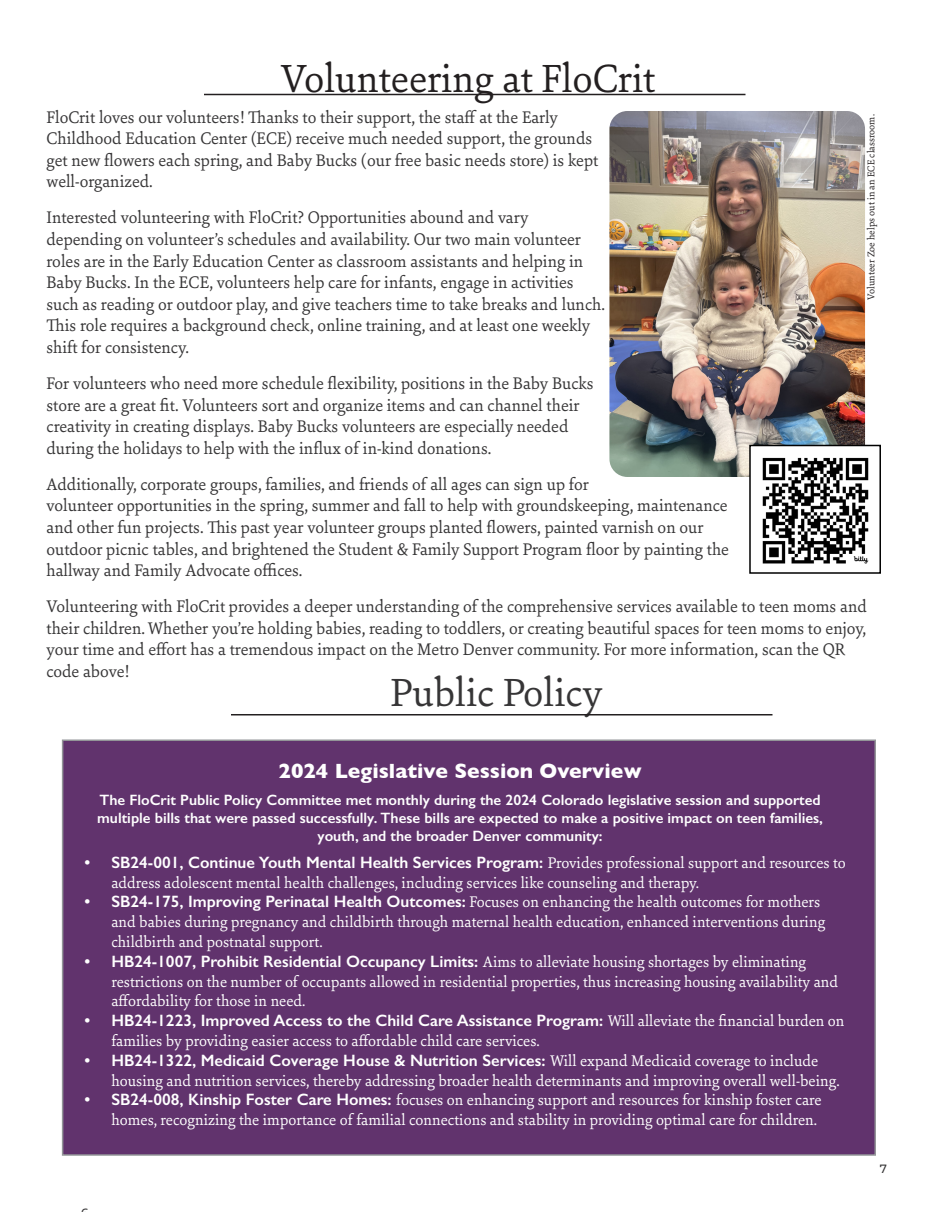
<style>
.page{position:relative;width:942px;height:1212px;background:#fff}
.page>*{position:absolute;margin:0;border:0;box-sizing:border-box;transform-origin:0 0}
.Left_Justify{font:42px "Sina Nova";color:#231f20}
.Left_Justify-2{font:42px "Sina Nova";color:#363536}
.Center{font:700 21px "Gill Sans";color:#fff}
.Center-2{font:18px/21.6px "Sina Nova";color:#363536}
.t1{font:16.5px/19.8px "Sina Nova";color:#fff}
.Center-3{font:600 15px/18px "Gill Sans";color:#fff;text-align:center}
.Center-4{font:500 12px "Montserrat";color:#363536}
.Center-5{font:10.5px "Sina Nova";color:#231f20}
.s1{font-family:"Gill Sans";font-weight:600}
</style>
<div class="page">
<hr style="left:204px;top:94px;width:542px;height:1px;background:#231f20">
<hr style="left:231px;top:714px;width:541px;height:1px;background:#231f20">
<div style="left:62px;top:740px;width:814px;height:416px;background:#61336d;border:2px solid #939598"></div>
<img style="left:609px;top:111px;width:256px;height:366px">
<img style="left:752px;top:448px;width:117px;height:116px">
<div style="left:749px;top:445px;width:132px;height:129px;border:2px solid #000"></div>
<p class="Left_Justify" style="left:281px;top:50px;width:376px">Volunteering at FloCrit</p>
<p class="Center-2" style="left:46px;top:105px;width:553px">FloCrit loves our volunteers! Thanks to their support, the staff at the Early Childhood Education Center (ECE) receive much needed support, the grounds get new flowers each spring, and Baby Bucks (our free basic needs store) is kept well-organized.</p>
<p class="Center-2" style="left:46px;top:206px;width:560px">Interested volunteering with FloCrit? Opportunities abound and vary depending on volunteer’s schedules and availability. Our two main volunteer roles are in the Early Education Center as classroom assistants and helping in Baby Bucks. In the ECE, volunteers help care for infants, engage in activities such as reading or outdoor play, and give teachers time to take breaks and lunch.<br>This role requires a background check, online training, and at least one weekly shift for consistency.</p>
<p class="Center-2" style="left:46px;top:372px;width:549px">For volunteers who need more schedule flexibility, positions in the Baby Bucks store are a great fit. Volunteers sort and organize items and can channel their creativity in creating displays. Baby Bucks volunteers are especially needed during the holidays to help with the influx of in-kind donations.</p>
<p class="Center-2" style="left:46px;top:473px;width:684px">Additionally, corporate groups, families, and friends of all ages can sign up for<br>volunteer opportunities in the spring, summer and fall to help with groundskeeping, maintenance and other fun projects. This past year volunteer groups planted flowers, painted varnish on our outdoor picnic tables, and brightened the Student &amp; Family Support Program floor by painting the hallway and Family Advocate offices.</p>
<p class="Center-2" style="left:46px;top:595px;width:822px">Volunteering with FloCrit provides a deeper understanding of the comprehensive services available to teen moms and their children. Whether you’re holding babies, reading to toddlers, or creating beautiful spaces for teen moms to enjoy, your time and effort has a tremendous impact on the Metro Denver community. For more information, scan the QR code above!</p>
<p class="Center-5" style="left:864px;top:300px;width:187px;rotate:-90deg">Volunteer Zoe helps out in an ECE classroom.</p>
<p class="Left_Justify-2" style="left:391px;top:664px;width:214px">Public Policy</p>
<p class="Center" style="left:279px;top:754px;width:365px">2024 Legislative Session Overview</p>
<p class="Center-3" style="left:97px;top:791px;width:727px">The FloCrit Public Policy Committee met monthly during the 2024 Colorado legislative session and supported multiple bills that were passed successfully. These bills are expected to make a positive impact on teen families, youth, and the broader Denver community:</p>
<p class="t1" style="left:111px;top:852px;width:736px;text-indent:-27px"><span class="s1">• SB24-001, Continue Youth Mental Health Services Program:</span> Provides professional support and resources to address adolescent mental health challenges, including services like counseling and therapy.</p>
<p class="t1" style="left:111px;top:892px;width:715px;text-indent:-27px"><span class="s1">• SB24-175, Improving Perinatal Health Outcomes:</span> Focuses on enhancing the health outcomes for mothers and babies during pregnancy and childbirth through maternal health education, enhanced interventions during childbirth and postnatal support.</p>
<p class="t1" style="left:111px;top:951px;width:728px;text-indent:-27px"><span class="s1">• HB24-1007, Prohibit Residential Occupancy Limits:</span> Aims to alleviate housing shortages by eliminating restrictions on the number of occupants allowed in residential properties, thus increasing housing availability and affordability for those in need.</p>
<p class="t1" style="left:111px;top:1010px;width:735px;text-indent:-27px"><span class="s1">• HB24-1223, Improved Access to the Child Care Assistance Program:</span> Will alleviate the financial burden on families by providing easier access to affordable child care services.</p>
<p class="t1" style="left:111px;top:1050px;width:730px;text-indent:-27px"><span class="s1">• HB24-1322, Medicaid Coverage House &amp; Nutrition Services:</span> Will expand Medicaid coverage to include housing and nutrition services, thereby addressing broader health determinants and improving overall well-being.</p>
<p class="t1" style="left:84px;top:1090px;width:739px;text-align:right"><span class="s1">• SB24-008, Kinship Foster Care Homes:</span> focuses on enhancing support and resources for kinship foster care homes, recognizing the importance of familial connections and stability in providing optimal care for children.</p>
<p class="Center-4" style="left:880px;top:1160px;width:9px">7</p>
</div>
